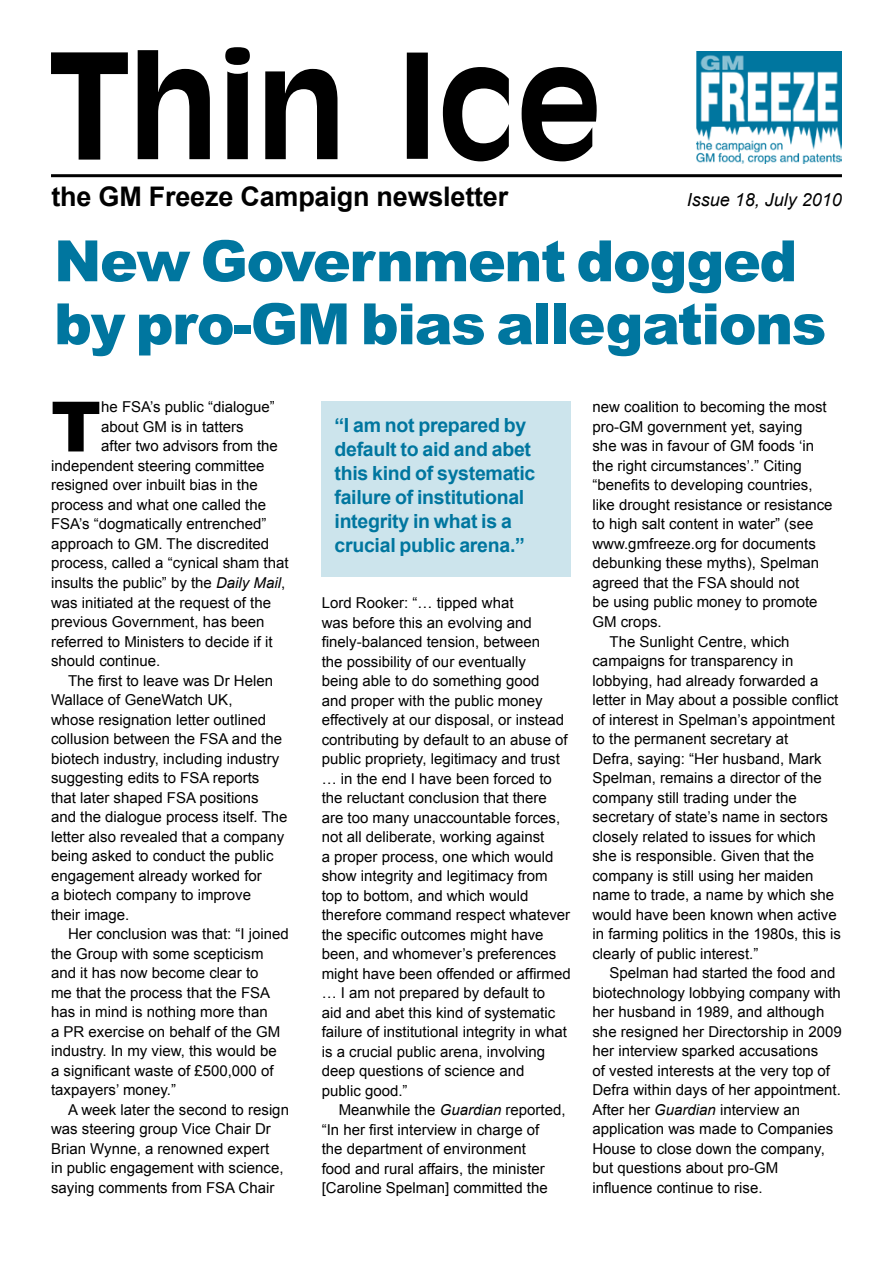
<style>
.page{position:relative;width:893px;height:1263px;background:#fff}
.page>*{position:absolute;margin:0;border:0;box-sizing:border-box;transform-origin:0 0}
.t1{font:900 69.45px "Arial";color:#000}
.t2{font:900 57px/63px "Arial";letter-spacing:-.025em;color:#00769f}
.t3{font:700 27px "Arial";letter-spacing:-.01em;color:#000}
.t4{font:700 19.5px/24px "Arial";letter-spacing:-.015em;color:#00769f}
.t5{font:italic 18px "Arial";color:#000}
.t6{font:15px/19.5px "Arial";color:#000}
.s1{font-style:italic}
</style>
<div class="page">
<img style="left:696px;top:51px;width:146px;height:112px">
<hr style="left:51px;top:174px;width:791px;height:3px;background:#000">
<svg style="left:51px;top:52px;width:77px;height:108px"></svg>
<svg style="left:138px;top:47px;width:199px;height:112px"></svg>
<svg style="left:407px;top:53px;width:190px;height:108px"></svg>
<div style="left:322px;top:401px;width:249px;height:175px;background:#cce4ec"></div>
<h3 class="t3" style="left:51px;top:179px;width:458px">the GM Freeze Campaign newsletter</h3>
<p class="t5" style="left:687px;top:188px;width:157px">Issue 18, July 2010</p>
<h2 class="t2" style="left:54px;top:230px;width:774px">New Government dogged by pro-GM bias allegations</h2>
<h1 class="t1" style="left:51px;top:388px;width:52px">T</h1>
<p class="t6" style="left:101px;top:398px;width:175px">he FSA’s public “dialogue”</p>
<p class="t6" style="left:101px;top:417px;width:144px">about GM is in tatters</p>
<p class="t6" style="left:101px;top:437px;width:178px">after two advisors from the</p>
<p class="t6" style="left:51px;top:456px;width:215px">independent steering committee</p>
<p class="t6" style="left:51px;top:476px;width:208px">resigned over inbuilt bias in the</p>
<p class="t6" style="left:51px;top:495px;width:217px">process and what one called the</p>
<p class="t6" style="left:51px;top:515px;width:217px">FSA’s “dogmatically entrenched”</p>
<p class="t6" style="left:51px;top:534px;width:220px">approach to GM. The discredited</p>
<p class="t6" style="left:51px;top:554px;width:239px">process, called a “cynical sham that</p>
<p class="t6" style="left:51px;top:573px;width:236px">insults the public” by the <span class="s1">Daily Mail</span>,</p>
<p class="t6" style="left:51px;top:593px;width:222px">was initiated at the request of the</p>
<p class="t6" style="left:51px;top:612px;width:215px">previous Government, has been</p>
<p class="t6" style="left:51px;top:632px;width:223px">referred to Ministers to decide if it</p>
<p class="t6" style="left:51px;top:651px;width:111px">should continue.</p>
<p class="t6" style="left:68px;top:671px;width:207px">The first to leave was Dr Helen</p>
<p class="t6" style="left:51px;top:690px;width:183px">Wallace of GeneWatch UK,</p>
<p class="t6" style="left:51px;top:710px;width:217px">whose resignation letter outlined</p>
<p class="t6" style="left:51px;top:729px;width:232px">collusion between the FSA and the</p>
<p class="t6" style="left:51px;top:749px;width:230px">biotech industry, including industry</p>
<p class="t6" style="left:51px;top:768px;width:210px">suggesting edits to FSA reports</p>
<p class="t6" style="left:51px;top:788px;width:209px">that later shaped FSA positions</p>
<p class="t6" style="left:51px;top:807px;width:238px">and the dialogue process itself. The</p>
<p class="t6" style="left:51px;top:827px;width:235px">letter also revealed that a company</p>
<p class="t6" style="left:51px;top:846px;width:224px">being asked to conduct the public</p>
<p class="t6" style="left:51px;top:866px;width:212px">engagement already worked for</p>
<p class="t6" style="left:51px;top:885px;width:202px">a biotech company to improve</p>
<p class="t6" style="left:51px;top:905px;width:80px">their image.</p>
<p class="t6" style="left:68px;top:924px;width:222px">Her conclusion was that: “I joined</p>
<p class="t6" style="left:51px;top:944px;width:214px">the Group with some scepticism</p>
<p class="t6" style="left:51px;top:963px;width:209px">and it has now become clear to</p>
<p class="t6" style="left:51px;top:983px;width:221px">me that the process that the FSA</p>
<p class="t6" style="left:51px;top:1002px;width:218px">has in mind is nothing more than</p>
<p class="t6" style="left:51px;top:1022px;width:231px">a PR exercise on behalf of the GM</p>
<p class="t6" style="left:51px;top:1041px;width:227px">industry. In my view, this would be</p>
<p class="t6" style="left:51px;top:1061px;width:224px">a significant waste of £500,000 of</p>
<p class="t6" style="left:51px;top:1080px;width:127px">taxpayers’ money.”</p>
<p class="t6" style="left:68px;top:1100px;width:222px">A week later the second to resign</p>
<p class="t6" style="left:51px;top:1119px;width:221px">was steering group Vice Chair Dr</p>
<p class="t6" style="left:51px;top:1139px;width:220px">Brian Wynne, a renowned expert</p>
<p class="t6" style="left:51px;top:1158px;width:234px">in public engagement with science,</p>
<p class="t6" style="left:51px;top:1178px;width:225px">saying comments from FSA Chair</p>
<h3 class="t4" style="left:334px;top:413px;width:202px">“I am not prepared by default to aid and abet this kind of systematic failure of institutional integrity in what is a crucial public arena.”</h3>
<p class="t6" style="left:322px;top:593px;width:251px">Lord Rooker: “… tipped what<br>was before this an evolving and finely-balanced tension, between<br>the possibility of our eventually<br>being able to do something good<br>and proper with the public money effectively at our disposal, or instead contributing by default to an abuse of public propriety, legitimacy and trust … in the end I have been forced to the reluctant conclusion that there are too many unaccountable forces, not all deliberate, working against<br>a proper process, one which would show integrity and legitimacy from top to bottom, and which would therefore command respect whatever the specific outcomes might have been, and whomever’s preferences might have been offended or affirmed … I am not prepared by default to<br>aid and abet this kind of systematic failure of institutional integrity in what is a crucial public arena, involving deep questions of science and<br>public good.”</p>
<p class="t6" style="left:322px;top:1100px;width:245px;text-indent:17px">Meanwhile the <span class="s1">Guardian</span> reported, “In her first interview in charge of<br>the department of environment<br>food and rural affairs, the minister [Caroline Spelman] committed the</p>
<p class="t6" style="left:592px;top:398px;width:236px">new coalition to becoming the most</p>
<p class="t6" style="left:592px;top:417px;width:212px">pro-GM government yet, saying</p>
<p class="t6" style="left:592px;top:437px;width:223px">she was in favour of GM foods ‘in</p>
<p class="t6" style="left:592px;top:456px;width:211px">the right circumstances’.” Citing</p>
<p class="t6" style="left:592px;top:476px;width:222px">“benefits to developing countries,</p>
<p class="t6" style="left:592px;top:495px;width:242px">like drought resistance or resistance</p>
<p class="t6" style="left:592px;top:515px;width:222px">to high salt content in water” (see</p>
<p class="t6" style="left:592px;top:534px;width:225px">www.gmfreeze.org for documents</p>
<p class="t6" style="left:592px;top:554px;width:228px">debunking these myths), Spelman</p>
<p class="t6" style="left:592px;top:573px;width:208px">agreed that the FSA should not</p>
<p class="t6" style="left:592px;top:593px;width:227px">be using public money to promote</p>
<p class="t6" style="left:592px;top:612px;width:71px">GM crops.</p>
<p class="t6" style="left:609px;top:632px;width:182px">The Sunlight Centre, which</p>
<p class="t6" style="left:592px;top:651px;width:202px">campaigns for transparency in</p>
<p class="t6" style="left:592px;top:671px;width:227px">lobbying, had already forwarded a</p>
<p class="t6" style="left:592px;top:690px;width:247px">letter in May about a possible conflict</p>
<p class="t6" style="left:592px;top:710px;width:244px">of interest in Spelman’s appointment</p>
<p class="t6" style="left:592px;top:729px;width:197px">to the permanent secretary at</p>
<p class="t6" style="left:592px;top:749px;width:231px">Defra, saying: “Her husband, Mark</p>
<p class="t6" style="left:592px;top:768px;width:231px">Spelman, remains a director of the</p>
<p class="t6" style="left:592px;top:788px;width:206px">company still trading under the</p>
<p class="t6" style="left:592px;top:807px;width:237px">secretary of state’s name in sectors</p>
<p class="t6" style="left:592px;top:827px;width:225px">closely related to issues for which</p>
<p class="t6" style="left:592px;top:846px;width:223px">she is responsible. Given that the</p>
<p class="t6" style="left:592px;top:866px;width:222px">company is still using her maiden</p>
<p class="t6" style="left:592px;top:885px;width:243px">name to trade, a name by which she</p>
<p class="t6" style="left:592px;top:905px;width:246px">would have been known when active</p>
<p class="t6" style="left:592px;top:924px;width:250px">in farming politics in the 1980s, this is</p>
<p class="t6" style="left:592px;top:944px;width:167px">clearly of public interest.”</p>
<p class="t6" style="left:609px;top:963px;width:227px">Spelman had started the food and</p>
<p class="t6" style="left:592px;top:983px;width:250px">biotechnology lobbying company with</p>
<p class="t6" style="left:592px;top:1002px;width:233px">her husband in 1989, and although</p>
<p class="t6" style="left:592px;top:1022px;width:251px">she resigned her Directorship in 2009</p>
<p class="t6" style="left:592px;top:1041px;width:227px">her interview sparked accusations</p>
<p class="t6" style="left:592px;top:1061px;width:239px">of vested interests at the very top of</p>
<p class="t6" style="left:592px;top:1080px;width:250px">Defra within days of her appointment.</p>
<p class="t6" style="left:592px;top:1100px;width:209px">After her <span class="s1">Guardian</span> interview an</p>
<p class="t6" style="left:592px;top:1119px;width:242px">application was made to Companies</p>
<p class="t6" style="left:592px;top:1139px;width:234px">House to close down the company,</p>
<p class="t6" style="left:592px;top:1158px;width:187px">but questions about pro-GM</p>
<p class="t6" style="left:592px;top:1178px;width:172px">influence continue to rise.</p>
</div>
